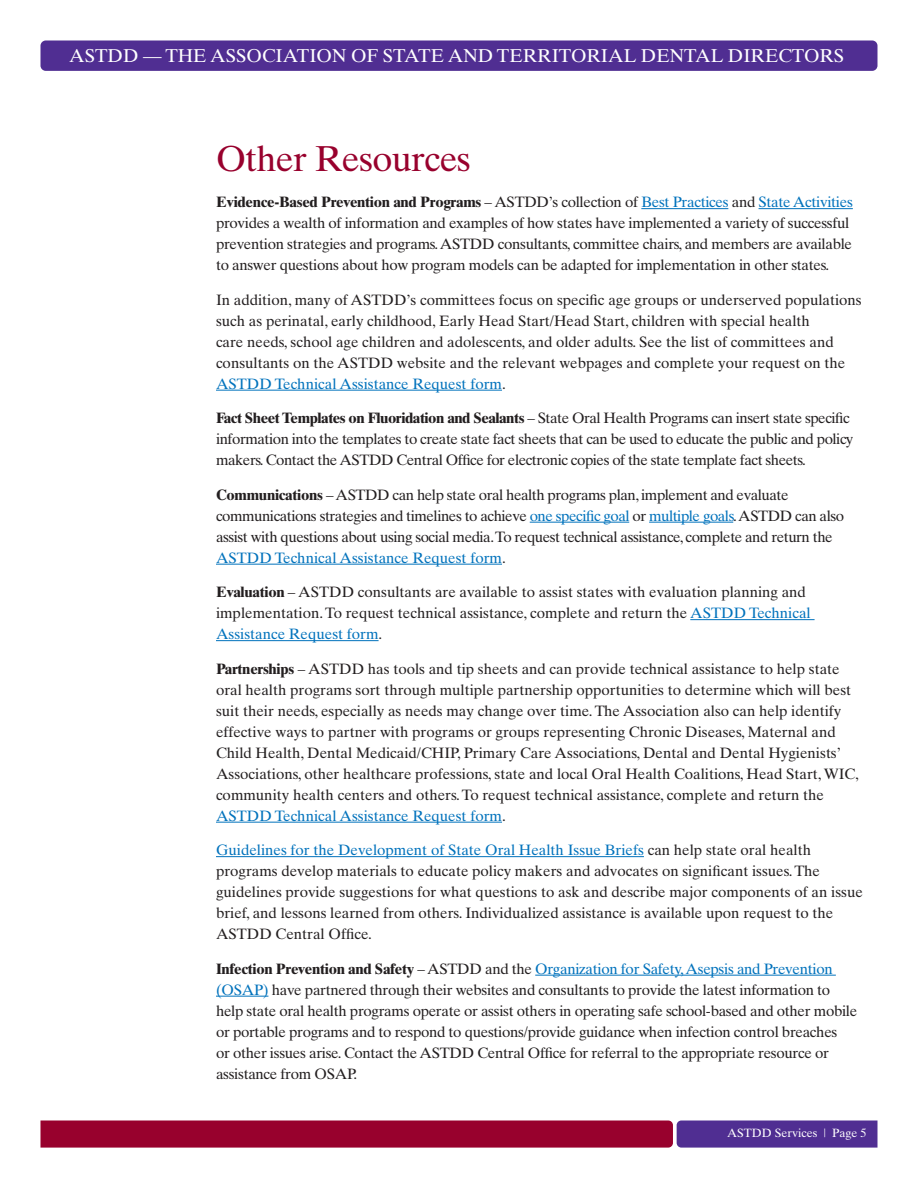
<style>
.page{position:relative;width:918px;height:1188px;background:#fff}
.page>*{position:absolute;margin:0;border:0;box-sizing:border-box;transform-origin:0 0}
.Headline_Large{font:36px "Times Ten";letter-spacing:-.02em;color:#98012d}
.t1{font:18.6px "Times Ten";color:#fff}
.Body_Text{font:15px/21px "Times Ten";color:#231f20}
.Body_Text-2{font:15px/21px "Times Ten";letter-spacing:-.02em;color:#231f20}
.Body_Text-3{font:15px/21px "Times Ten";letter-spacing:-.03em;color:#231f20}
.t2{font:12px "Times Ten";color:#fff}
.s1{font-weight:700}
.s2{color:#0072bc}
</style>
<div class="page">
<div style="left:40px;top:40px;width:838px;height:31px;background:#502e92;border-radius:5px"></div>
<svg style="left:40px;top:1120px;width:838px;height:28px;background:#8b154c"></svg>
<hr style="left:641px;top:208px;width:87px;height:1px;background:#0072bc">
<hr style="left:759px;top:208px;width:94px;height:1px;background:#0072bc">
<hr style="left:216px;top:390px;width:286px;height:1px;background:#0072bc">
<hr style="left:530px;top:522px;width:99px;height:1px;background:#0072bc">
<hr style="left:649px;top:522px;width:84px;height:1px;background:#0072bc">
<hr style="left:216px;top:564px;width:286px;height:1px;background:#0072bc">
<hr style="left:690px;top:619px;width:125px;height:1px;background:#0072bc">
<hr style="left:216px;top:640px;width:163px;height:1px;background:#0072bc">
<hr style="left:216px;top:822px;width:286px;height:1px;background:#0072bc">
<hr style="left:216px;top:856px;width:428px;height:1px;background:#0072bc">
<hr style="left:535px;top:975px;width:301px;height:1px;background:#0072bc">
<hr style="left:216px;top:996px;width:52px;height:1px;background:#0072bc">
<p class="t1" style="left:69px;top:44px;width:777px">ASTDD — THE ASSOCIATION OF STATE AND TERRITORIAL DENTAL DIRECTORS</p>
<p class="Headline_Large" style="left:216px;top:137px;width:256px">Other Resources</p>
<p class="Body_Text-2" style="left:216px;top:191px;width:638px"><span class="s1">Evidence-Based Prevention and Programs</span> – ASTDD’s collection of <span class="s2">Best Practices</span> and <span class="s2">State Activities </span>provides a wealth of information and examples of how states have implemented a variety of successful prevention strategies and programs. ASTDD consultants, committee chairs, and members are available to answer questions about how program models can be adapted for implementation in other states.</p>
<p class="Body_Text" style="left:216px;top:289px;width:647px">In addition, many of ASTDD’s committees focus on specific age groups or underserved populations such as perinatal, early childhood, Early Head Start/Head Start, children with special health<br>care needs, school age children and adolescents, and older adults. See the list of committees and consultants on the ASTDD website and the relevant webpages and complete your request on the <span class="s2">ASTDD Technical Assistance Request form</span>.</p>
<p class="Body_Text-3" style="left:216px;top:407px;width:639px"><span class="s1">Fact Sheet Templates on Fluoridation and Sealants</span> – State Oral Health Programs can insert state specific information into the templates to create state fact sheets that can be used to educate the public and policy makers. Contact the ASTDD Central Office for electronic copies of the state template fact sheets.</p>
<p class="Body_Text-3" style="left:216px;top:484px;width:630px"><span class="s1">Communications</span> – ASTDD can help state oral health programs plan, implement and evaluate communications strategies and timelines to achieve <span class="s2">one specific goal</span> or <span class="s2">multiple goals</span>. ASTDD can also assist with questions about using social media. To request technical assistance, complete and return the <span class="s2">ASTDD Technical Assistance Request form</span>.</p>
<p class="Body_Text" style="left:216px;top:581px;width:596px"><span class="s1">Evaluation</span> – ASTDD consultants are available to assist states with evaluation planning and implementation. To request technical assistance, complete and return the <span class="s2">ASTDD Technical<br>Assistance Request form</span>.</p>
<p class="Body_Text" style="left:216px;top:658px;width:644px"><span class="s1">Partnerships</span> – ASTDD has tools and tip sheets and can provide technical assistance to help state oral health programs sort through multiple partnership opportunities to determine which will best suit their needs, especially as needs may change over time. The Association also can help identify effective ways to partner with programs or groups representing Chronic Diseases, Maternal and Child Health, Dental Medicaid/CHIP, Primary Care Associations, Dental and Dental Hygienists’ Associations, other healthcare professions, state and local Oral Health Coalitions, Head Start, WIC, community health centers and others. To request technical assistance, complete and return the <span class="s2">ASTDD Technical Assistance Request form</span>.</p>
<p class="Body_Text" style="left:216px;top:839px;width:648px"><span class="s2">Guidelines for the Development of State Oral Health Issue Briefs</span> can help state oral health programs develop materials to educate policy makers and advocates on significant issues. The guidelines provide suggestions for what questions to ask and describe major components of an issue brief, and lessons learned from others. Individualized assistance is available upon request to the ASTDD Central Office.</p>
<p class="Body_Text-2" style="left:216px;top:958px;width:643px"><span class="s1">Infection Prevention and Safety</span> – ASTDD and the <span class="s2">Organization for Safety, Asepsis and Prevention (OSAP)</span> have partnered through their websites and consultants to provide the latest information to help state oral health programs operate or assist others in operating safe school-based and other mobile or portable programs and to respond to questions/provide guidance when infection control breaches<br>or other issues arise. Contact the ASTDD Central Office for referral to the appropriate resource or assistance from OSAP.</p>
<p class="t2" style="left:727px;top:1126px;width:141px">ASTDD Services | Page 5</p>
</div>
